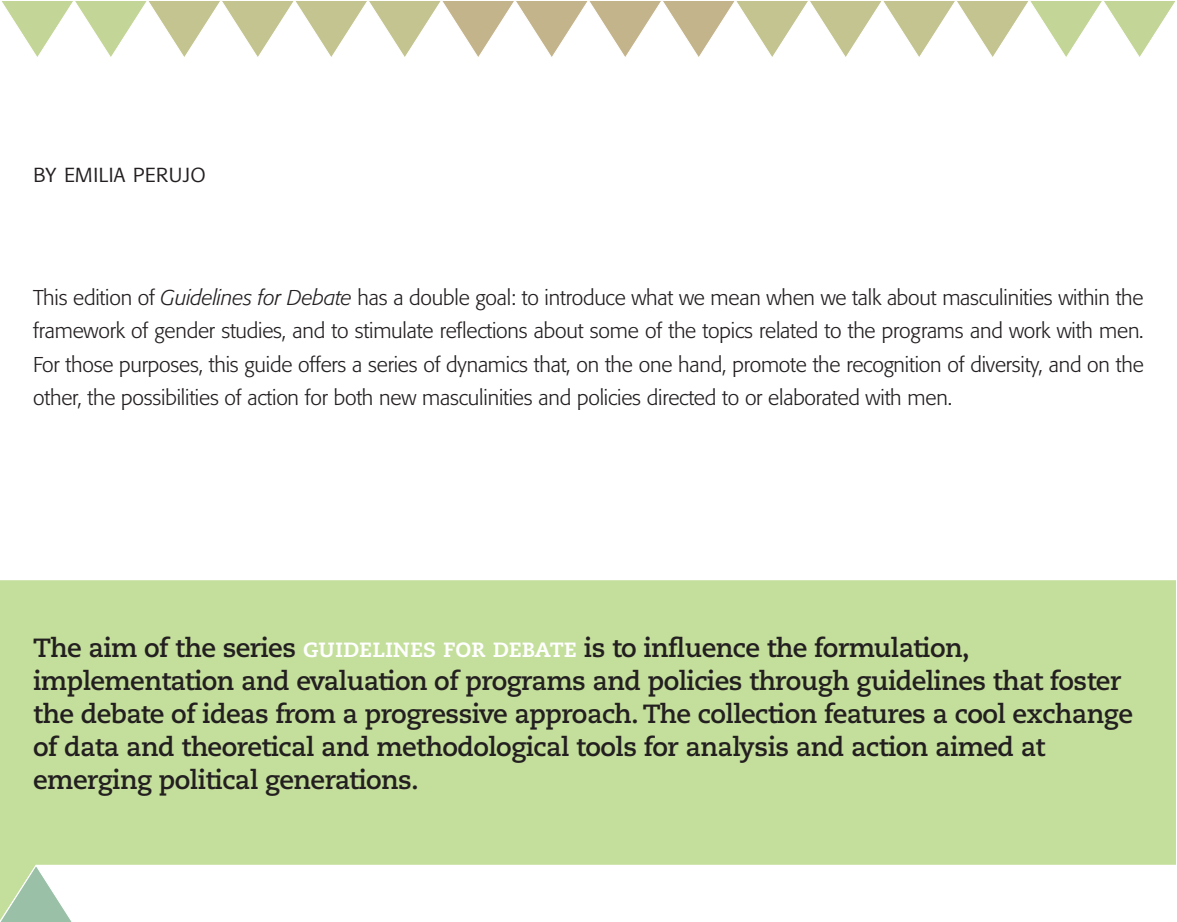
<style>
.page{position:relative;width:1177px;height:922px;background:#fff}
.page>*{position:absolute;margin:0;border:0;box-sizing:border-box;transform-origin:0 0}
.t1{font:700 26.25px/33.2px "Caecilia";letter-spacing:-.02em;color:#231f20}
.t2{font:26.25px "Formata Light SC";color:#231f20}
.t3{font:300 21.25px/33.2px "Formata";letter-spacing:-.01em;color:#231f20;text-align:justify}
.s1{font-style:italic}
.s2{font-family:"Caecilia Bold SC";font-weight:400;color:#fff}
</style>
<div class="page">
<div style="left:0;top:580px;width:1175px;height:285px;background:#c4df9b"></div>
<svg style="left:0;top:864px;width:74px;height:57px"></svg>
<svg style="left:2px;top:1px;width:1173px;height:56px"></svg>
<p class="t2" style="left:33px;top:158px;width:174px">by emilia perujo</p>
<p class="t3" style="left:33px;top:281px;width:1112px">This edition of <span class="s1">Guidelines for Debate</span> has a double goal: to introduce what we mean when we talk about masculinities within the framework of gender studies, and to stimulate reflections about some of the topics related to the programs and work with men.<br>For those purposes, this guide offers a series of dynamics that, on the one hand, promote the recognition of diversity, and on the other, the possibilities of action for both new masculinities and policies directed to or elaborated with men.</p>
<p class="t1" style="left:33px;top:631px;width:1101px">The aim of the series <span class="s2">guidelines for debate</span> is to influence the formulation, implementation and evaluation of programs and policies through guidelines that foster the debate of ideas from a progressive approach. The collection features a cool exchange of data and theoretical and methodological tools for analysis and action aimed at emerging political generations.</p>
</div>
